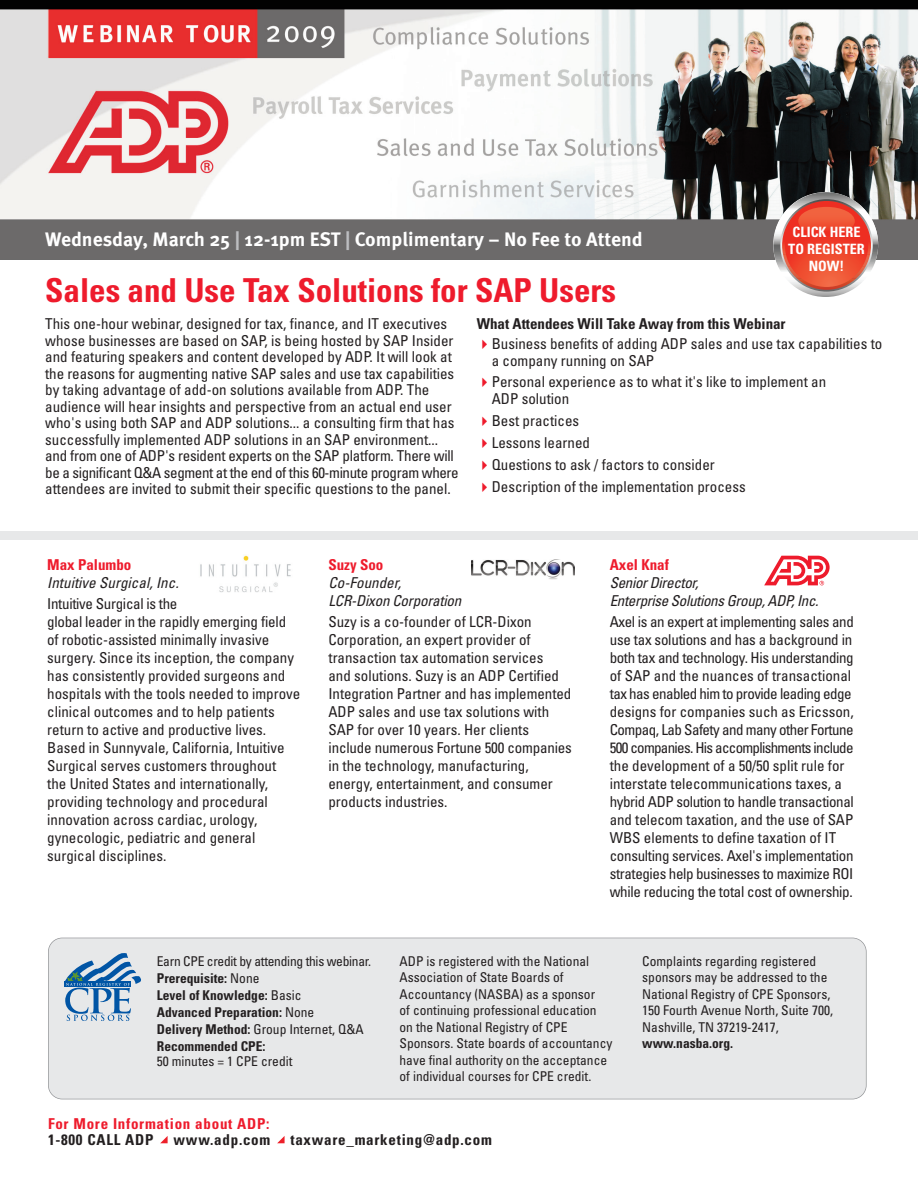
<style>
.page{position:relative;width:918px;height:1188px;background:#fff}
.page>*{position:absolute;margin:0;border:0;box-sizing:border-box;transform-origin:0 0}
.t1{font:700 condensed 33px "Univers";color:#ee1b2c}
.t2{font:700 19.5px "Meta OT";color:#fff}
.t3{font:condensed 15px/18px "Univers";color:#231f20}
.t4{font:condensed 15px/18px "Univers";letter-spacing:-.02em;color:#231f20}
.t5{font:italic condensed 15px/18px "Univers";color:#231f20}
.t6{font:700 condensed 15px "Univers";letter-spacing:.05em;color:#231f20}
.t7{font:700 condensed 15px "Univers";color:#231f20}
.t8{font:700 condensed 15px "Univers";letter-spacing:.05em;color:#ee1b2c}
.t9{font:700 condensed 15px "Univers";color:#ee1b2c}
.t10{font:700 condensed 14.25px/17.1px "Univers";color:#fff;text-align:center}
.t11{font:condensed 13.5px/16.5px "Univers";color:#231f20}
.t12{font:700 condensed 13.5px/17.1px "Univers";color:#231f20}
.s1{color:#bdbec1}
.s2{font-weight:400}
</style>
<div class="page">
<div style="left:49px;top:938px;width:817px;height:161px;background:#e7e8e9;border-radius:14px"></div>
<div style="left:48px;top:938px;width:819px;height:161px;border:2px solid #939598;border-radius:14px"></div>
<div style="left:0;top:532px;width:918px;height:8px;background:#e7e8e9"></div>
<img style="left:0;top:0;width:918px;height:259px">
<svg style="left:277px;top:1136px;width:8px;height:7px"></svg>
<svg style="left:160px;top:1136px;width:8px;height:7px"></svg>
<svg style="left:773px;top:192px;width:105px;height:105px"></svg>
<svg style="left:780px;top:199px;width:93px;height:93px;background:#e16857"></svg>
<svg style="left:65px;top:953px;width:76px;height:68px"></svg>
<img style="left:200px;top:555px;width:91px;height:38px">
<img style="left:471px;top:559px;width:104px;height:21px">
<svg style="left:764px;top:556px;width:66px;height:29px"></svg>
<h2 class="t2" style="left:45px;top:228px;width:599px">Wednesday, March 25 <span class="s1">|</span> 12-1pm EST <span class="s1">|</span> Complimentary – No Fee to Attend</h2>
<h1 class="t1" style="left:45px;top:278px;width:572px">Sales and Use Tax Solutions for SAP Users</h1>
<p class="t10" style="left:788px;top:225px;width:78px">CLICK HERE<br>TO REGISTER<br>NOW!</p>
<p class="t3" style="left:45px;top:317px;width:415px;line-height:16.5px">This one-hour webinar, designed for tax, finance, and IT executives whose businesses are based on SAP, is being hosted by SAP Insider and featuring speakers and content developed by ADP. It will look at the reasons for augmenting native SAP sales and use tax capabilities by taking advantage of add-on solutions available from ADP. The audience will hear insights and perspective from an actual end user who's using both SAP and ADP solutions... a consulting firm that has successfully implemented ADP solutions in an SAP environment... and from one of ADP's resident experts on the SAP platform. There will be a significant Q&amp;A segment at the end of this 60-minute program where attendees are invited to submit their specific questions to the panel.</p>
<p class="t7" style="left:477px;top:319px;width:310px">What Attendees Will Take Away from this Webinar</p>
<p class="t3" style="left:492px;top:337px;width:392px;line-height:16.5px">Business benefits of adding ADP sales and use tax capabilities to a company running on SAP</p>
<p class="t3" style="left:492px;top:375px;width:336px;line-height:16.5px">Personal experience as to what it's like to implement an<br>ADP solution</p>
<p class="t3" style="left:492px;top:411px;width:256px;line-height:21.9px">Best practices<br>Lessons learned<br>Questions to ask / factors to consider<br>Description of the implementation process</p>
<p class="t9" style="left:47px;top:560px;width:86px">Max Palumbo</p>
<p class="t5" style="left:47px;top:575px;width:136px">Intuitive Surgical,Inc.</p>
<p class="t3" style="left:47px;top:596px;width:255px">Intuitive Surgical is the<br>global leader in the rapidly emerging field of robotic-assisted minimally invasive surgery. Since its inception, the company has consistently provided surgeons and hospitals with the tools needed to improve clinical outcomes and to help patients return to active and productive lives.<br>Based in Sunnyvale, California, Intuitive Surgical serves customers throughout<br>the United States and internationally, providing technology and procedural innovation across cardiac, urology, gynecologic, pediatric and general surgical disciplines.</p>
<p class="t8" style="left:328px;top:560px;width:56px">Suzy Soo</p>
<p class="t5" style="left:328px;top:575px;width:137px">Co-Founder,<br>LCR-Dixon Corporation</p>
<p class="t3" style="left:328px;top:614px;width:245px">Suzy is a co-founder of LCR-Dixon Corporation, an expert provider of transaction tax automation services<br>and solutions. Suzy is an ADP Certified Integration Partner and has implemented ADP sales and use tax solutions with SAP for over 10 years. Her clients include numerous Fortune 500 companies in the technology, manufacturing, energy, entertainment, and consumer products industries.</p>
<p class="t9" style="left:610px;top:560px;width:61px">Axel Knaf</p>
<p class="t5" style="left:610px;top:575px;width:213px">SeniorDirector,<br>Enterprise Solutions Group,ADP,Inc.</p>
<p class="t4" style="left:610px;top:614px;width:246px">Axel is an expert at implementing sales and use tax solutions and has a background in both tax and technology. His understanding of SAP and the nuances of transactional tax has enabled him to provide leading edge designs for companies such as Ericsson, Compaq, Lab Safety and many other Fortune 500 companies. His accomplishments include the development of a 50/50 split rule for interstate telecommunications taxes, a hybrid ADP solution to handle transactional and telecom taxation, and the use of SAP WBS elements to define taxation of IT consulting services. Axel's implementation strategies help businesses to maximize ROI while reducing the total cost of ownership.</p>
<p class="t12" style="left:157px;top:954px;width:216px"><span class="s2">Earn CPE credit by attending this webinar.<br></span>Prerequisite: <span class="s2">None<br></span>Level of Knowledge: <span class="s2">Basic<br></span>Advanced Preparation: <span class="s2">None<br></span>Delivery Method: <span class="s2">Group Internet, Q&amp;A<br></span>Recommended CPE:</p>
<p class="t11" style="left:157px;top:1055px;width:137px">50 minutes = 1 CPE credit</p>
<p class="t11" style="left:400px;top:954px;width:214px">ADP is registered with the National Association of State Boards of Accountancy (NASBA) as a sponsor<br>of continuing professional education on the National Registry of CPE Sponsors. State boards of accountancy have final authority on the acceptance of individual courses for CPE credit.</p>
<p class="t11" style="left:642px;top:954px;width:192px">Complaints regarding registered sponsors may be addressed to the<br>National Registry of CPE Sponsors,<br>150 Fourth Avenue North, Suite 700,<br>Nashville, TN 37219-2417,</p>
<p class="t12" style="left:642px;top:1036px;width:92px">www.nasba.org.</p>
<p class="t8" style="left:48px;top:1118px;width:223px">For More Information about ADP:</p>
<p class="t6" style="left:48px;top:1135px;width:107px">1-800 CALL ADP</p>
<p class="t6" style="left:174px;top:1135px;width:98px">www.adp.com</p>
<p class="t6" style="left:290px;top:1135px;width:203px">taxware_marketing@adp.com</p>
</div>
